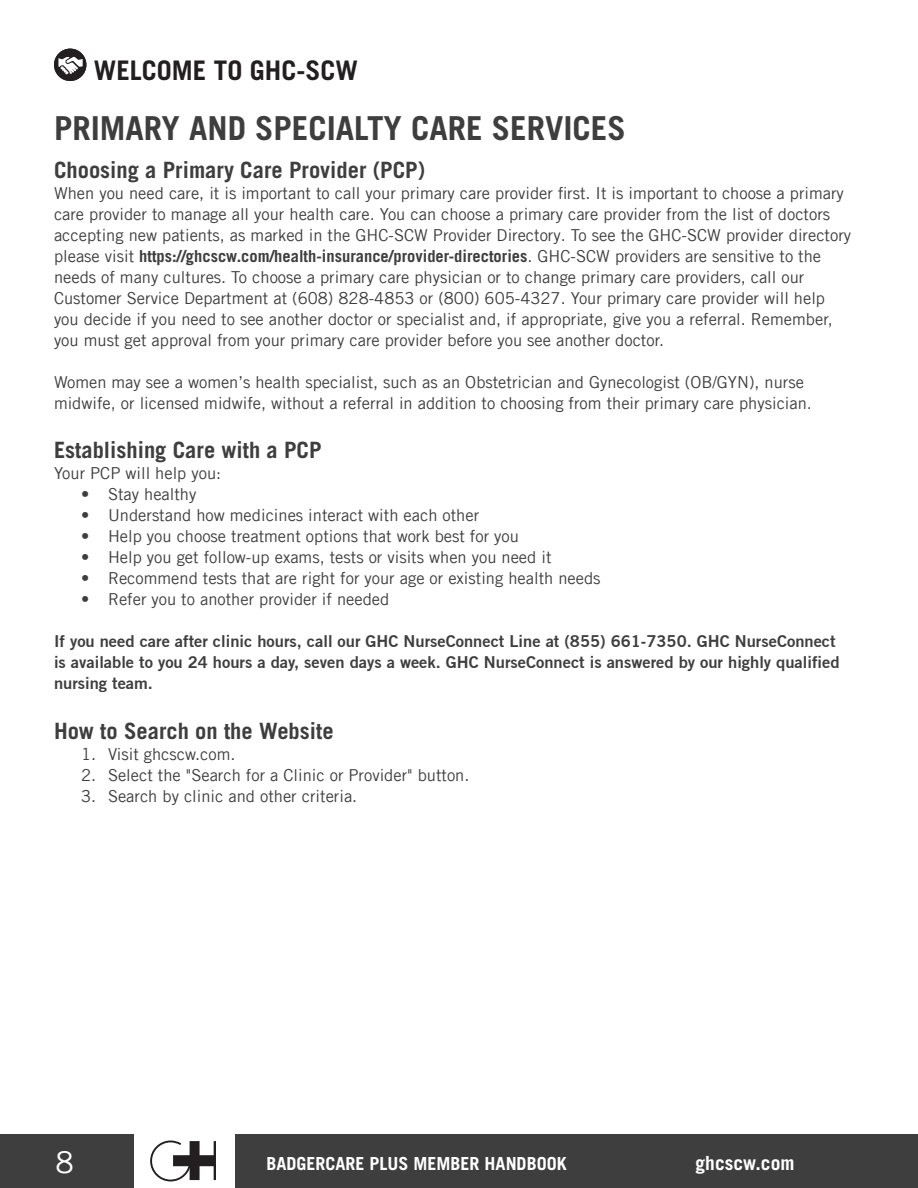
<style>
.page{position:relative;width:918px;height:1188px;background:#fff}
.page>*{position:absolute;margin:0;border:0;box-sizing:border-box;transform-origin:0 0}
.Body{font:700 33px "Trade Gothic LT Com";color:#3e3e3f}
.t1{font:30px "Trade Gothic LT Com";color:#fff}
.t2{font:700 27px "Trade Gothic LT Com";color:#231f20}
.Body-2{font:700 22.5px "Trade Gothic LT Com";color:#3e3e3f}
.t3{font:700 19.5px "Trade Gothic LT Com";color:#fff}
.t4{font:700 18px "Trade Gothic LT Com";color:#fff}
.Body-3{font:16.5px/21px "Trade Gothic LT Com";color:#3e3e3f}
.Body-4{font:700 16.5px/21px "Trade Gothic No.2";color:#3e3e3f}
.s1{font-weight:700}
</style>
<div class="page">
<div style="left:236px;top:1134px;width:682px;height:54px;background:#3e3e3f"></div>
<div style="left:0;top:1134px;width:134px;height:54px;background:#3e3e3f"></div>
<svg style="left:150px;top:1140px;width:66px;height:42px"></svg>
<div style="left:54px;top:49px;width:32px;height:32px;background:#231f20;border-radius:50%"></div>
<svg style="left:58px;top:56px;width:25px;height:19px"></svg>
<h1 class="t2" style="left:94px;top:54px;width:266px">WELCOME TO GHC-SCW</h1>
<p class="Body" style="left:54px;top:108px;width:573px">PRIMARY AND SPECIALTY CARE SERVICES</p>
<p class="Body-2" style="left:54px;top:156px;width:373px">Choosing a Primary Care Provider (PCP)</p>
<p class="Body-3" style="left:54px;top:182px;width:799px">When you need care, it is important to call your primary care provider first. It is important to choose a primary care provider to manage all your health care. You can choose a primary care provider from the list of doctors accepting new patients, as marked in the GHC-SCW Provider Directory. To see the GHC-SCW provider directory please visit <span class="s1">https://ghcscw.com/health-insurance/provider-directories</span>. GHC-SCW providers are sensitive to the needs of many cultures. To choose a primary care physician or to change primary care providers, call our Customer Service Department at (608) 828-4853 or (800) 605-4327. Your primary care provider will help you decide if you need to see another doctor or specialist and, if appropriate, give you a referral. Remember, you must get approval from your primary care provider before you see another doctor.</p>
<p class="Body-3" style="left:54px;top:371px;width:759px">Women may see a women’s health specialist, such as an Obstetrician and Gynecologist (OB/GYN), nurse midwife, or licensed midwife, without a referral in addition to choosing from their primary care physician.</p>
<p class="Body-2" style="left:54px;top:436px;width:269px">Establishing Care with a PCP</p>
<p class="Body-3" style="left:54px;top:462px;width:169px">Your PCP will help you:</p>
<p class="Body-3" style="left:81px;top:483px;width:117px">• Stay healthy</p>
<p class="Body-3" style="left:81px;top:504px;width:400px">• Understand how medicines interact with each other</p>
<p class="Body-3" style="left:81px;top:525px;width:440px">• Help you choose treatment options that work best for you</p>
<p class="Body-3" style="left:81px;top:546px;width:472px">• Help you get follow-up exams, tests or visits when you need it</p>
<p class="Body-3" style="left:81px;top:567px;width:521px">• Recommend tests that are right for your age or existing health needs</p>
<p class="Body-3" style="left:81px;top:588px;width:310px">• Refer you to another provider if needed</p>
<p class="Body-4" style="left:54px;top:630px;width:787px">If you need care after clinic hours, call our GHC NurseConnect Line at (855) 661-7350. GHC NurseConnect is available to you 24 hours a day, seven days a week. GHC NurseConnect is answered by our highly qualified nursing team.</p>
<p class="Body-2" style="left:54px;top:717px;width:281px">How to Search on the Website</p>
<p class="Body-3" style="left:81px;top:743px;width:156px">1. Visit ghcscw.com.</p>
<p class="Body-3" style="left:81px;top:764px;width:390px">2. Select the "Search for a Clinic or Provider" button.</p>
<p class="Body-3" style="left:81px;top:785px;width:278px">3. Search by clinic and other criteria.</p>
<h2 class="t1" style="left:56px;top:1145px;width:20px">8</h2>
<p class="t4" style="left:267px;top:1153px;width:302px">BADGERCARE PLUS MEMBER HANDBOOK</p>
<p class="t3" style="left:696px;top:1152px;width:100px">ghcscw.com</p>
</div>
